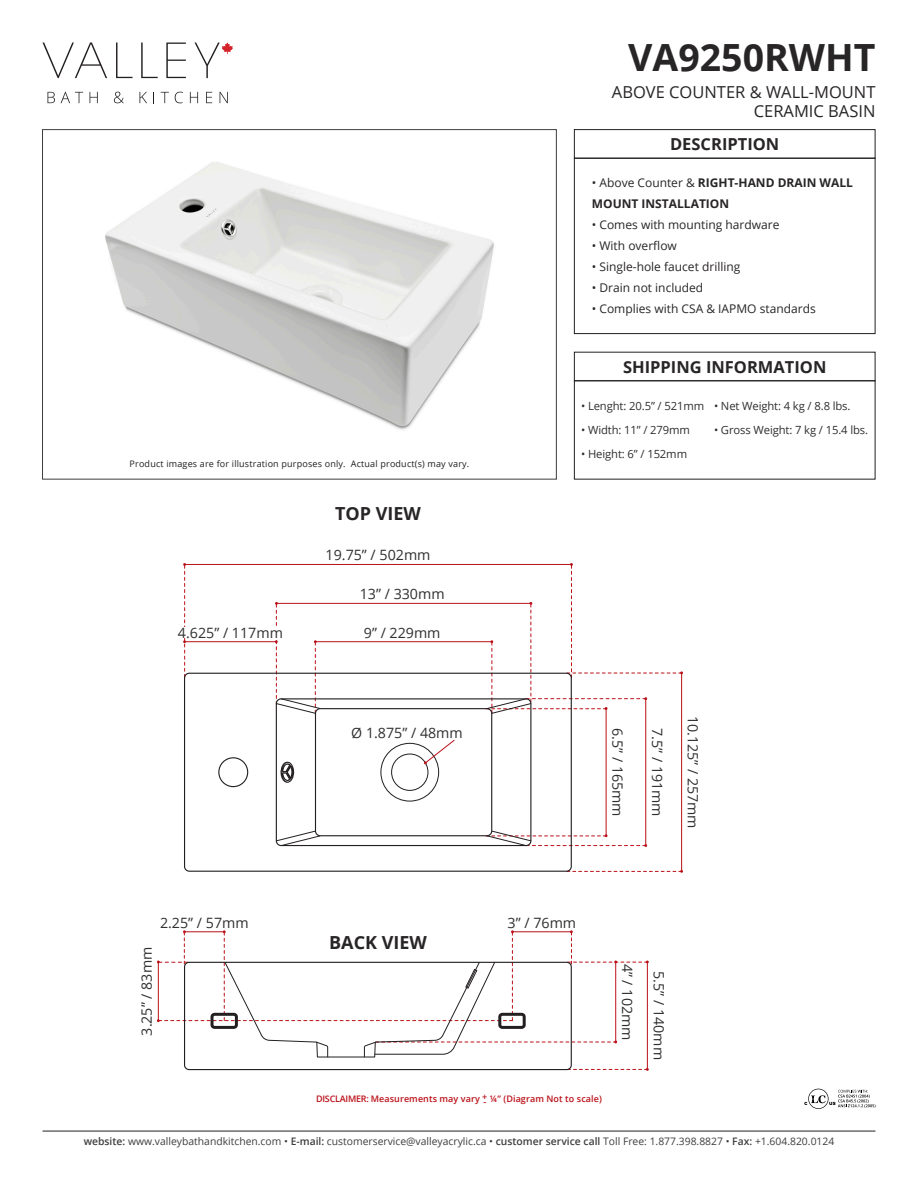
<style>
.page{position:relative;width:918px;height:1188px;background:#fff}
.page>*{position:absolute;margin:0;border:0;box-sizing:border-box;transform-origin:0 0}
.t1{font:700 37.5px "Open Sans";color:#282526}
.t2{font:700 18px "Open Sans";color:#282526}
.t3{font:16.5px "Open Sans";color:#282526}
.t4{font:700 16.5px "Open Sans";color:#282526}
.t5{font:14.25px "Open Sans";color:#312f30}
.t6{font:12px "Open Sans";color:#282526}
.t7{font:700 12px "Open Sans";color:#282526}
.t8{font:11.25px "Open Sans";letter-spacing:-.01em;color:#312f30}
.t9{font:10.35px "Open Sans";color:#3e3e3f}
.t10{font:9px "Open Sans";letter-spacing:.02em;color:#231f20}
.t11{font:600 9px "Open Sans";letter-spacing:.01em;color:#bb1018}
.s1{font-weight:400}
.s2{font-weight:600}
</style>
<div class="page">
<hr style="left:43px;top:1131px;width:832px;height:1px;background:#231f20">
<svg style="left:48px;top:92px;width:7px;height:11px"></svg>
<svg style="left:61px;top:92px;width:22px;height:11px"></svg>
<svg style="left:90px;top:92px;width:8px;height:11px"></svg>
<svg style="left:114px;top:92px;width:10px;height:11px"></svg>
<svg style="left:140px;top:92px;width:7px;height:11px"></svg>
<svg style="left:161px;top:92px;width:8px;height:11px"></svg>
<svg style="left:175px;top:92px;width:8px;height:11px"></svg>
<svg style="left:190px;top:92px;width:8px;height:11px"></svg>
<svg style="left:206px;top:92px;width:6px;height:11px"></svg>
<svg style="left:220px;top:92px;width:8px;height:11px"></svg>
<svg style="left:43px;top:43px;width:64px;height:35px"></svg>
<svg style="left:116px;top:43px;width:17px;height:35px"></svg>
<svg style="left:141px;top:43px;width:17px;height:35px"></svg>
<svg style="left:166px;top:43px;width:20px;height:35px"></svg>
<svg style="left:195px;top:43px;width:38px;height:35px"></svg>
<div style="left:574px;top:158px;width:301px;height:176px;border:1px solid #231f20"></div>
<div style="left:574px;top:129px;width:301px;height:30px;border:1px solid #231f20"></div>
<div style="left:574px;top:352px;width:301px;height:29px;border:1px solid #231f20"></div>
<svg style="left:804px;top:1089px;width:72px;height:20px"></svg>
<img style="left:105px;top:162px;width:389px;height:268px">
<hr style="left:647px;top:962px;width:1px;height:107px;background:#bb1018">
<svg style="left:570px;top:1068px;width:79px;height:3px"></svg>
<hr style="left:681px;top:673px;width:1px;height:198px;background:#bb1018">
<svg style="left:572px;top:870px;width:111px;height:3px"></svg>
<hr style="left:185px;top:641px;width:91px;height:1px;background:#bb1018">
<hr style="left:185px;top:564px;width:386px;height:1px;background:#bb1018">
<svg style="left:183px;top:563px;width:3px;height:109px"></svg>
<svg style="left:184px;top:672px;width:388px;height:200px"></svg>
<div style="left:218px;top:757px;width:30px;height:30px;border:1px solid #231f20;border-radius:50%"></div>
<svg style="left:157px;top:930px;width:492px;height:128px"></svg>
<div style="left:178px;top:627px;width:105px;height:11px;background:#fff"></div>
<svg style="left:275px;top:563px;width:408px;height:284px"></svg>
<p class="t1" style="left:628px;top:31px;width:249px">VA9250RWHT</p>
<p class="t3" style="left:612px;top:80px;width:265px">ABOVE COUNTER &amp; WALL-MOUNT</p>
<p class="t3" style="left:754px;top:100px;width:123px">CERAMIC BASIN</p>
<p class="t4" style="left:670px;top:133px;width:111px">DESCRIPTION</p>
<p class="t10" style="left:130px;top:458px;width:341px">Product images are for illustration purposes only. Actual product(s) may vary.</p>
<p class="t2" style="left:335px;top:501px;width:87px">TOP VIEW</p>
<p class="t5" style="left:178px;top:623px;width:106px">4.625” / 117mm</p>
<p class="t5" style="left:326px;top:546px;width:106px">19.75” / 502mm</p>
<p class="t5" style="left:360px;top:584px;width:86px">13” / 330mm</p>
<p class="t5" style="left:364px;top:623px;width:78px">9” / 229mm</p>
<p class="t5" style="left:351px;top:723px;width:113px">Ø 1.875” / 48mm</p>
<p class="t7" style="left:592px;top:175px;width:263px"><span class="s1">• Above Counter &amp;</span> RIGHT-HAND DRAIN WALL</p>
<p class="t7" style="left:592px;top:196px;width:139px">MOUNT INSTALLATION</p>
<p class="t6" style="left:592px;top:217px;width:189px">• Comes with mounting hardware</p>
<p class="t6" style="left:592px;top:238px;width:87px">• With overflow</p>
<p class="t6" style="left:592px;top:259px;width:150px">• Single-hole faucet drilling</p>
<p class="t6" style="left:592px;top:280px;width:113px">• Drain not included</p>
<p class="t6" style="left:592px;top:301px;width:225px">• Complies with CSA &amp; IAPMO standards</p>
<p class="t4" style="left:623px;top:355px;width:205px">SHIPPING INFORMATION</p>
<p class="t8" style="left:581px;top:398px;width:125px">• Lenght: 20.5” / 521mm</p>
<p class="t8" style="left:581px;top:422px;width:110px">• Width: 11” / 279mm</p>
<p class="t8" style="left:581px;top:446px;width:108px">• Height: 6” / 152mm</p>
<p class="t8" style="left:714px;top:398px;width:138px">• Net Weight: 4 kg / 8.8 lbs.</p>
<p class="t8" style="left:714px;top:422px;width:156px">• Gross Weight: 7 kg / 15.4 lbs.</p>
<p class="t5" style="left:627px;top:728px;width:90px;rotate:90deg">6.5” / 165mm</p>
<p class="t5" style="left:667px;top:728px;width:90px;rotate:90deg">7.5” / 191mm</p>
<p class="t5" style="left:703px;top:716px;width:115px;rotate:90deg">10.125” / 257mm</p>
<p class="t5" style="left:137px;top:1036px;width:90px;rotate:-90deg">3.25” / 83mm</p>
<p class="t5" style="left:160px;top:913px;width:90px">2.25” / 57mm</p>
<p class="t5" style="left:508px;top:913px;width:70px">3” / 76mm</p>
<p class="t2" style="left:329px;top:930px;width:99px">BACK VIEW</p>
<p class="t5" style="left:637px;top:964px;width:78px;rotate:90deg">4” / 102mm</p>
<p class="t11" style="left:482px;top:1091px;width:7px">+</p>
<p class="t11" style="left:316px;top:1092px;width:287px">DISCLAIMER: Measurements may vary ¼” (Diagram Not to scale)</p>
<p class="t11" style="left:483px;top:1095px;width:4px">-</p>
<p class="t5" style="left:669px;top:971px;width:90px;rotate:90deg">5.5” / 140mm</p>
<p class="t9" style="left:84px;top:1134px;width:752px"><span class="s2">website:</span> www.valleybathandkitchen.com • <span class="s2">E-mail:</span> customerservice@valleyacrylic.ca • <span class="s2">customer service call</span> Toll Free: 1.877.398.8827 • <span class="s2">Fax:</span> +1.604.820.0124</p>
</div>
